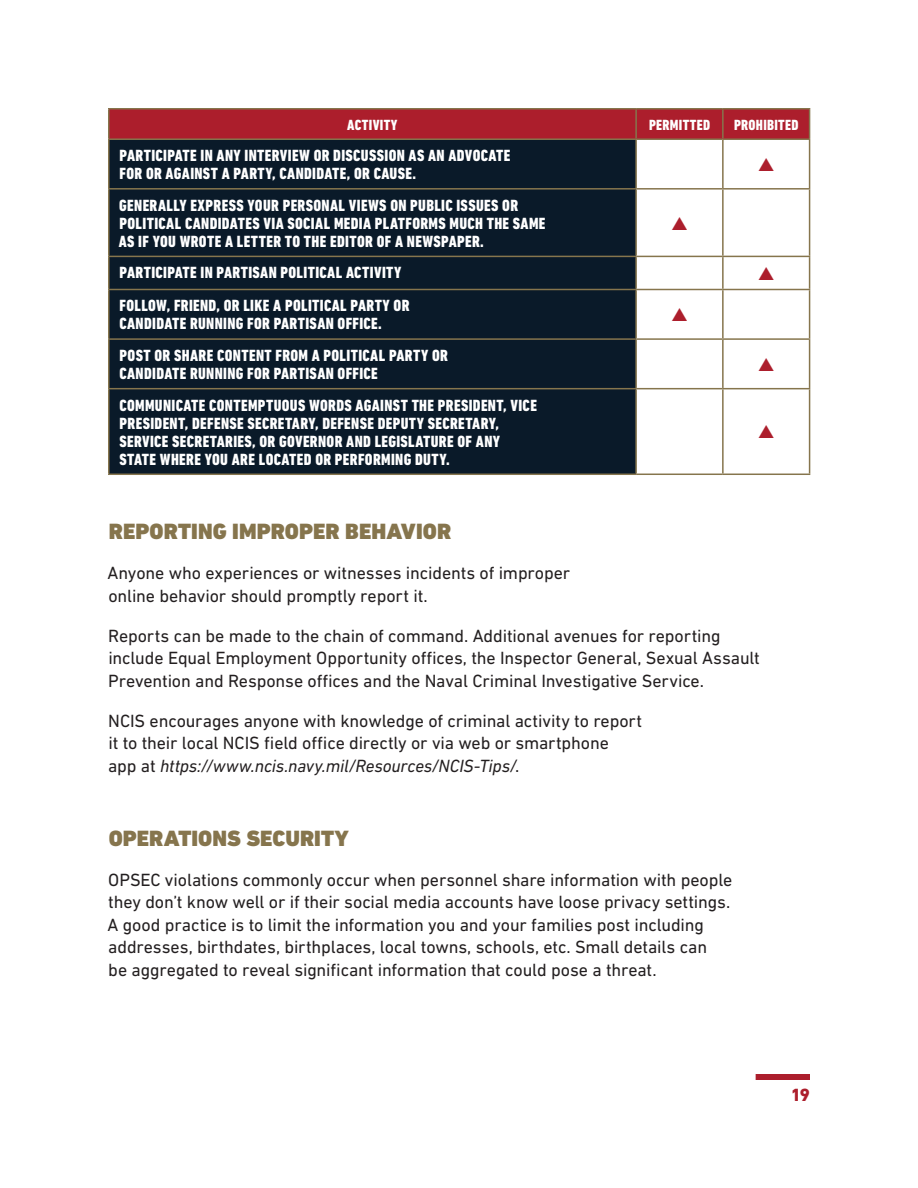
<style>
.page{position:relative;width:918px;height:1188px;background:#fff}
.page>*{position:absolute;margin:0;border:0;box-sizing:border-box;transform-origin:0 0}
.t1{font:900 22.5px "DIN Next LT Pro";color:#86754d}
.t2{font:18px/22.5px "DIN Next LT Pro";letter-spacing:-.005em;color:#231f20}
.t3{font:800 18px "DIN Next LT Pro";color:#ac1e2c}
.t4{font:800 condensed 16.5px/18px "DIN Next LT Pro";letter-spacing:.02em;color:#fff}
.t5{font:800 condensed 15px "DIN Next LT Pro";letter-spacing:.02em;color:#fff}
.s1{font-style:italic}
</style>
<div class="page">
<div style="left:756px;top:1074px;width:54px;height:6px;background:#ac1e2c"></div>
<div style="left:110px;top:140px;width:525px;height:334px;background:#0a1a29"></div>
<hr style="left:108px;top:108px;width:528px;height:2px;background:#86754d">
<hr style="left:108px;top:110px;width:2px;height:28px;background:#86754d">
<hr style="left:636px;top:108px;width:87px;height:2px;background:#86754d">
<hr style="left:723px;top:108px;width:87px;height:2px;background:#86754d">
<div style="left:109px;top:109px;width:701px;height:29px;background:#ac1e2c"></div>
<hr style="left:108px;top:138px;width:528px;height:2px;background:#86754d">
<hr style="left:108px;top:140px;width:2px;height:48px;background:#86754d">
<hr style="left:636px;top:138px;width:87px;height:2px;background:#86754d">
<hr style="left:635px;top:140px;width:2px;height:48px;background:#86754d">
<hr style="left:723px;top:138px;width:87px;height:2px;background:#86754d">
<hr style="left:722px;top:140px;width:2px;height:48px;background:#86754d">
<hr style="left:809px;top:140px;width:1px;height:48px;background:#86754d">
<hr style="left:108px;top:188px;width:528px;height:2px;background:#86754d">
<hr style="left:108px;top:190px;width:2px;height:66px;background:#86754d">
<hr style="left:636px;top:188px;width:87px;height:2px;background:#86754d">
<hr style="left:635px;top:190px;width:2px;height:66px;background:#86754d">
<hr style="left:723px;top:188px;width:87px;height:2px;background:#86754d">
<hr style="left:722px;top:190px;width:2px;height:66px;background:#86754d">
<hr style="left:809px;top:190px;width:1px;height:66px;background:#86754d">
<hr style="left:108px;top:256px;width:528px;height:1px;background:#86754d">
<hr style="left:108px;top:257px;width:2px;height:32px;background:#86754d">
<hr style="left:636px;top:256px;width:87px;height:1px;background:#86754d">
<hr style="left:635px;top:257px;width:2px;height:32px;background:#86754d">
<hr style="left:723px;top:256px;width:87px;height:1px;background:#86754d">
<hr style="left:722px;top:257px;width:2px;height:32px;background:#86754d">
<hr style="left:809px;top:257px;width:1px;height:32px;background:#86754d">
<hr style="left:108px;top:289px;width:528px;height:1px;background:#86754d">
<hr style="left:108px;top:290px;width:2px;height:48px;background:#86754d">
<hr style="left:636px;top:289px;width:87px;height:1px;background:#86754d">
<hr style="left:635px;top:290px;width:2px;height:48px;background:#86754d">
<hr style="left:723px;top:289px;width:87px;height:1px;background:#86754d">
<hr style="left:722px;top:290px;width:2px;height:48px;background:#86754d">
<hr style="left:809px;top:290px;width:1px;height:48px;background:#86754d">
<hr style="left:108px;top:338px;width:528px;height:2px;background:#86754d">
<hr style="left:108px;top:340px;width:2px;height:48px;background:#86754d">
<hr style="left:636px;top:338px;width:87px;height:2px;background:#86754d">
<hr style="left:635px;top:340px;width:2px;height:48px;background:#86754d">
<hr style="left:723px;top:338px;width:87px;height:2px;background:#86754d">
<hr style="left:722px;top:340px;width:2px;height:48px;background:#86754d">
<hr style="left:809px;top:340px;width:1px;height:48px;background:#86754d">
<hr style="left:108px;top:388px;width:528px;height:1px;background:#86754d">
<hr style="left:108px;top:389px;width:2px;height:85px;background:#86754d">
<hr style="left:636px;top:388px;width:87px;height:1px;background:#86754d">
<hr style="left:635px;top:389px;width:2px;height:85px;background:#86754d">
<hr style="left:723px;top:388px;width:87px;height:1px;background:#86754d">
<hr style="left:722px;top:389px;width:2px;height:85px;background:#86754d">
<hr style="left:809px;top:389px;width:1px;height:85px;background:#86754d">
<hr style="left:108px;top:474px;width:528px;height:1px;background:#86754d">
<hr style="left:636px;top:474px;width:87px;height:1px;background:#86754d">
<hr style="left:723px;top:474px;width:87px;height:1px;background:#86754d">
<p class="t5" style="left:347px;top:116px;width:52px">ACTIVITY</p>
<p class="t5" style="left:649px;top:116px;width:63px">PERMITTED</p>
<p class="t5" style="left:734px;top:116px;width:66px">PROHIBITED</p>
<p class="t4" style="left:120px;top:147px;width:392px">PARTICIPATE IN ANY INTERVIEW OR DISCUSSION AS AN ADVOCATE<br>FOR OR AGAINST A PARTY, CANDIDATE, OR CAUSE.</p>
<p class="t4" style="left:119px;top:196px;width:428px">GENERALLY EXPRESS YOUR PERSONAL VIEWS ON PUBLIC ISSUES OR<br>POLITICAL CANDIDATES VIA SOCIAL MEDIA PLATFORMS MUCH THE SAME<br>AS IF YOU WROTE A LETTER TO THE EDITOR OF A NEWSPAPER.</p>
<p class="t4" style="left:120px;top:256px;width:291px;line-height:33.2px">PARTICIPATE IN PARTISAN POLITICAL ACTIVITY<br>FOLLOW, FRIEND, OR LIKE A POLITICAL PARTY OR</p>
<p class="t4" style="left:119px;top:308px;width:330px;line-height:31.7px">CANDIDATE RUNNING FOR PARTISAN OFFICE.<br>POST OR SHARE CONTENT FROM A POLITICAL PARTY OR</p>
<p class="t4" style="left:119px;top:358px;width:419px;line-height:31.7px">CANDIDATE RUNNING FOR PARTISAN OFFICE<br>COMMUNICATE CONTEMPTUOUS WORDS AGAINST THE PRESIDENT, VICE</p>
<p class="t4" style="left:119px;top:414px;width:382px;text-align:justify">PRESIDENT, DEFENSE SECRETARY, DEFENSE DEPUTY SECRETARY, SERVICE SECRETARIES, OR GOVERNOR AND LEGISLATURE OF ANY STATE WHERE YOU ARE LOCATED OR PERFORMING DUTY.</p>
<p class="t1" style="left:109px;top:518px;width:344px">REPORTING IMPROPER BEHAVIOR</p>
<p class="t2" style="left:107px;top:562px;width:464px">Anyone who experiences or witnesses incidents of improper online behavior should promptly report it.</p>
<p class="t2" style="left:108px;top:624px;width:653px">Reports can be made to the chain of command. Additional avenues for reporting include Equal Employment Opportunity offices, the Inspector General, Sexual Assault<br>Prevention and Response offices and the Naval Criminal Investigative Service.</p>
<p class="t2" style="left:108px;top:709px;width:536px">NCIS encourages anyone with knowledge of criminal activity to report it to their local NCIS field office directly or via web or smartphone<br>app at <span class="s1">https://www.ncis.navy.mil/Resources/NCIS-Tips/</span>.</p>
<p class="t1" style="left:109px;top:825px;width:242px">OPERATIONS SECURITY</p>
<p class="t2" style="left:107px;top:868px;width:626px">OPSEC violations commonly occur when personnel share information with people they don’t know well or if their social media accounts have loose privacy settings.<br>A good practice is to limit the information you and your families post including addresses, birthdates, birthplaces, local towns, schools, etc. Small details can<br>be aggregated to reveal significant information that could pose a threat.</p>
<p class="t3" style="left:791px;top:1084px;width:21px">19</p>
</div>
